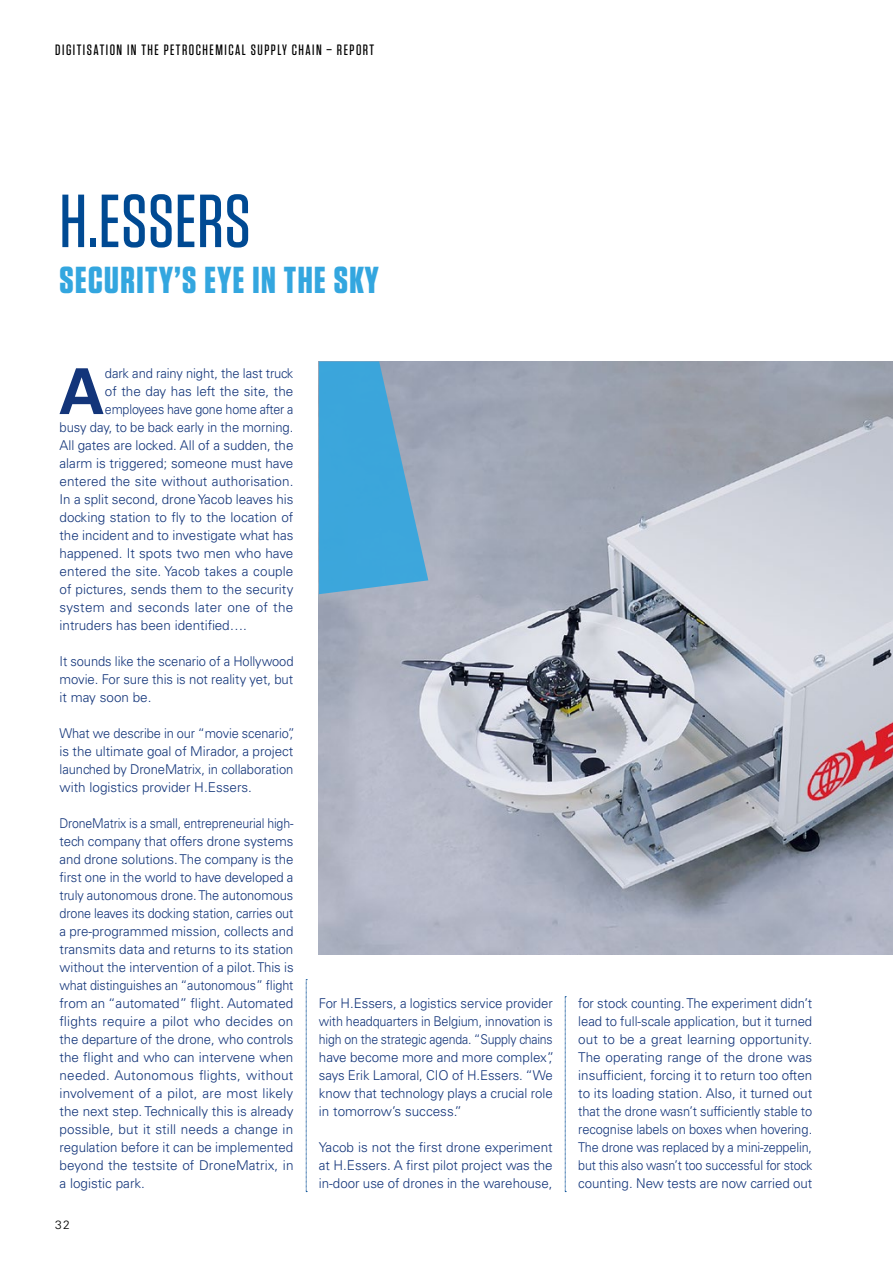
<style>
.page{position:relative;width:893px;height:1263px;background:#fff}
.page>*{position:absolute;margin:0;border:0;box-sizing:border-box;transform-origin:0 0}
.t1{font:500 75px "Tungsten";letter-spacing:.01em;color:#004a93}
.t2{font:700 63.3px "Univers LT Std";color:#13357a}
.t3{font:700 37.5px "Tungsten";letter-spacing:.04em;color:#33a6df}
.t4{font:500 15px "Tungsten";letter-spacing:.1em;color:#000}
.t5{font:300 13.5px/18px "Univers LT Std";color:#13357a;text-align:justify}
.t6{font:300 13.5px/18px "Univers LT Std";color:#13357a;text-align:justify;scale:.91 1}
.t7{font:300 13.5px/18px "Univers LT Std";color:#13357a;text-align:justify;scale:.96 1}
.t8{font:300 13.5px/18px "Univers LT Std";color:#13357a;text-align:justify;scale:.95 1}
.t9{font:300 13.5px "Univers LT Std";letter-spacing:.02em;color:#13357a}
.t10{font:300 13.5px "Univers LT Std";color:#13357a;scale:.92 1}
.t11{font:300 12px "Univers LT Std";color:#000}
</style>
<div class="page">
<img style="left:319px;top:361px;width:574px;height:593px">
<svg style="left:306px;top:979px;width:1px;height:213px"></svg>
<svg style="left:565px;top:996px;width:1px;height:196px"></svg>
<svg style="left:319px;top:361px;width:109px;height:233px"></svg>
<p class="t4" style="left:55px;top:42px;width:320px">DIGITISATION IN THE PETROCHEMICAL SUPPLY CHAIN – REPORT</p>
<h1 class="t1" style="left:60px;top:182px;width:193px">H.ESSERS</h1>
<h3 class="t3" style="left:60px;top:260px;width:321px">SECURITY’S EYE IN THE SKY</h3>
<h2 class="t2" style="left:59px;top:355px;width:47px">A</h2>
<p class="t7" style="left:105px;top:364px;width:198px">dark and rainy night, the last truck</p>
<p class="t5" style="left:105px;top:382px;width:190px">of the day has left the site, the</p>
<p class="t10" style="left:105px;top:401px;width:206px">employees have gone home after a</p>
<p class="t7" style="left:60px;top:418px;width:245px">busy day, to be back early in the morning.</p>
<p class="t5" style="left:60px;top:436px;width:235px">All gates are locked. All of a sudden, the</p>
<p class="t5" style="left:60px;top:454px;width:235px">alarm is triggered; someone must have</p>
<p class="t5" style="left:60px;top:472px;width:235px">entered the site without authorisation.</p>
<p class="t5" style="left:60px;top:490px;width:235px">In a split second, drone Yacob leaves his</p>
<p class="t5" style="left:60px;top:508px;width:235px">docking station to fly to the location of</p>
<p class="t5" style="left:60px;top:526px;width:236px">the incident and to investigate what has</p>
<p class="t5" style="left:60px;top:544px;width:235px">happened. It spots two men who have</p>
<p class="t5" style="left:60px;top:562px;width:235px">entered the site. Yacob takes a couple</p>
<p class="t5" style="left:60px;top:580px;width:235px">of pictures, sends them to the security</p>
<p class="t9" style="left:60px;top:599px;width:235px">system and seconds later one of the</p>
<p class="t5" style="left:60px;top:616px;width:189px">intruders has been identified….</p>
<p class="t7" style="left:60px;top:652px;width:245px">It sounds like the scenario of a Hollywood movie. For sure this is not reality yet, but it may soon be.</p>
<p class="t8" style="left:60px;top:724px;width:249px">What we describe in our “movie scenario”, is the ultimate goal of Mirador, a project launched by DroneMatrix, in collaboration with logistics provider H.Essers.</p>
<p class="t6" style="left:60px;top:814px;width:259px">DroneMatrix is a small, entrepreneurial high&shy;tech company that offers drone systems and drone solutions. The company is the first one in the world to have developed a truly autonomous drone. The autonomous drone leaves its docking station, carries out a pre-programmed mission, collects and transmits data and returns to its station without the intervention of a pilot. This is what distinguishes an “autonomous” flight from an “automated” flight. Automated flights require a pilot who decides on the departure of the drone, who controls the flight and who can intervene when needed. Autonomous flights, without involvement of a pilot, are most likely the next step. Technically this is already possible, but it still needs a change in regulation before it can be implemented beyond the testsite of DroneMatrix, in a logistic park.</p>
<p class="t11" style="left:55px;top:1217px;width:16px">32</p>
<p class="t5" style="left:319px;top:994px;width:237px;text-align:left">For H.Essers, a logistics service provider with headquarters in Belgium, innovation is high on the strategic agenda. “Supply chains have become more and more complex”, says Erik Lamoral, CIO of H.Essers. “We know that technology plays a crucial role in tomorrow’s success.”</p>
<p class="t5" style="left:319px;top:1138px;width:235px">Yacob is not the first drone experiment at H.Essers. A first pilot project was the in-door use of drones in the warehouse,</p>
<p class="t5" style="left:578px;top:994px;width:236px">for stock counting. The experiment didn’t lead to full-scale application, but it turned out to be a great learning opportunity.<br>The operating range of the drone was insufficient, forcing it to return too often to its loading station. Also, it turned out that the drone wasn’t sufficiently stable to recognise labels on boxes when hovering.<br>The drone was replaced by a mini-zeppelin, but this also wasn’t too successful for stock counting. New tests are now carried out</p>
</div>
